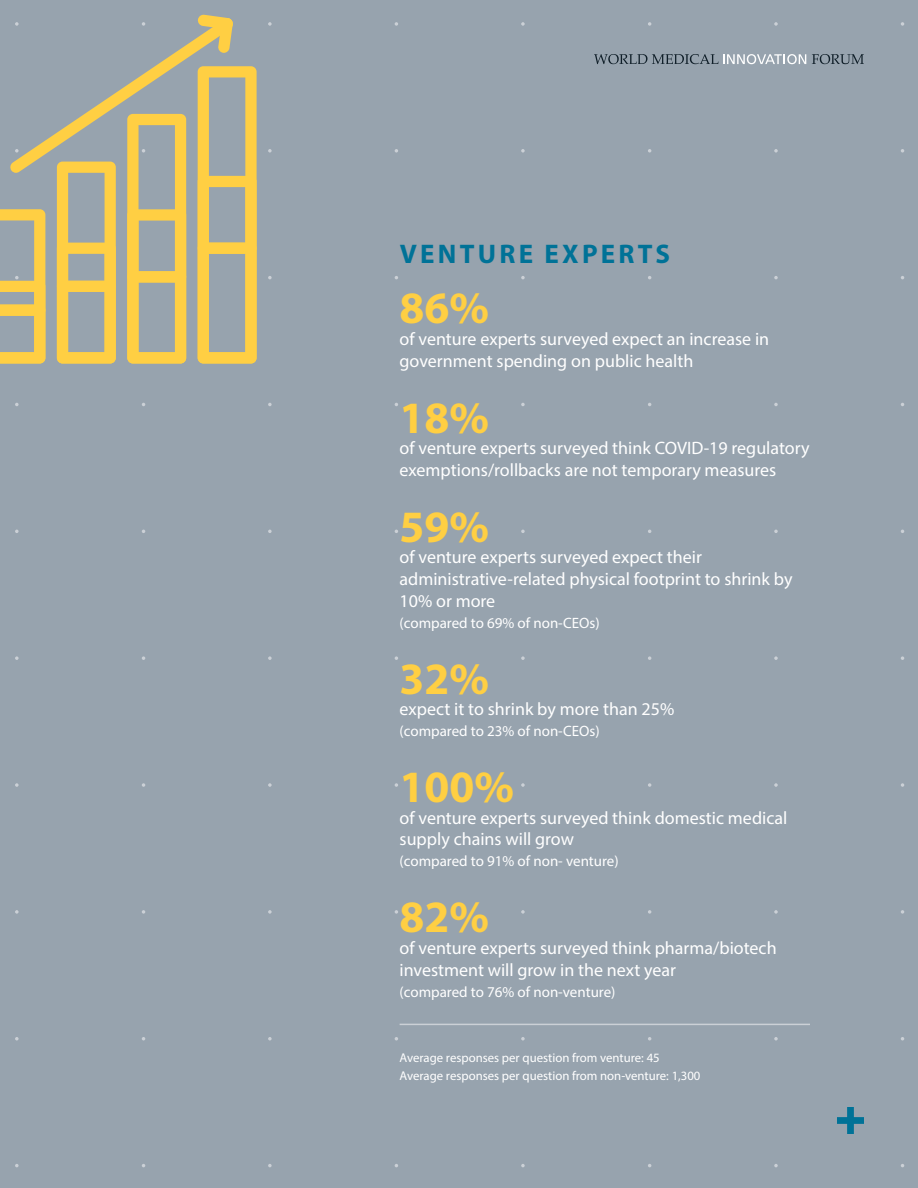
<style>
.page{position:relative;width:918px;height:1188px;background:#97a3ae}
.page>*{position:absolute;margin:0;border:0;box-sizing:border-box;transform-origin:0 0}
.t1{font:700 45px "Myriad Pro";color:#ffcf43}
.t2{font:700 27px "Myriad Pro";letter-spacing:.12em;color:#007297}
.t3{font:18px/21.6px "Myriad Pro";color:#fff}
.t4{font:15px "Myriad Pro";color:#fff}
.t5{font:12.75px/18.3px "Myriad Pro";color:#fff}
</style>
<div class="page">
<svg style="left:521px;top:783px;width:4px;height:4px"></svg>
<svg style="left:521px;top:910px;width:4px;height:4px"></svg>
<svg style="left:521px;top:22px;width:4px;height:4px"></svg>
<svg style="left:521px;top:1037px;width:4px;height:4px"></svg>
<svg style="left:521px;top:149px;width:4px;height:4px"></svg>
<svg style="left:521px;top:1164px;width:4px;height:3px"></svg>
<svg style="left:521px;top:276px;width:4px;height:3px"></svg>
<svg style="left:521px;top:403px;width:4px;height:3px"></svg>
<svg style="left:521px;top:656px;width:4px;height:4px"></svg>
<svg style="left:395px;top:783px;width:3px;height:4px"></svg>
<svg style="left:395px;top:910px;width:3px;height:4px"></svg>
<svg style="left:395px;top:22px;width:3px;height:4px"></svg>
<svg style="left:648px;top:783px;width:3px;height:4px"></svg>
<svg style="left:901px;top:783px;width:3px;height:4px"></svg>
<svg style="left:901px;top:910px;width:3px;height:4px"></svg>
<svg style="left:901px;top:22px;width:3px;height:4px"></svg>
<svg style="left:774px;top:656px;width:4px;height:4px"></svg>
<svg style="left:774px;top:783px;width:4px;height:4px"></svg>
<svg style="left:774px;top:910px;width:4px;height:4px"></svg>
<svg style="left:774px;top:22px;width:4px;height:4px"></svg>
<svg style="left:774px;top:1037px;width:4px;height:4px"></svg>
<svg style="left:774px;top:149px;width:4px;height:4px"></svg>
<svg style="left:774px;top:1164px;width:4px;height:3px"></svg>
<svg style="left:774px;top:276px;width:4px;height:3px"></svg>
<svg style="left:774px;top:403px;width:4px;height:3px"></svg>
<svg style="left:774px;top:530px;width:4px;height:3px"></svg>
<svg style="left:15px;top:783px;width:4px;height:4px"></svg>
<svg style="left:15px;top:910px;width:4px;height:4px"></svg>
<svg style="left:15px;top:1037px;width:4px;height:4px"></svg>
<svg style="left:15px;top:656px;width:4px;height:4px"></svg>
<svg style="left:142px;top:783px;width:3px;height:4px"></svg>
<svg style="left:142px;top:910px;width:3px;height:4px"></svg>
<svg style="left:268px;top:656px;width:4px;height:4px"></svg>
<svg style="left:268px;top:783px;width:4px;height:4px"></svg>
<svg style="left:268px;top:910px;width:4px;height:4px"></svg>
<svg style="left:268px;top:22px;width:4px;height:4px"></svg>
<svg style="left:268px;top:1037px;width:4px;height:4px"></svg>
<svg style="left:268px;top:149px;width:4px;height:4px"></svg>
<svg style="left:268px;top:403px;width:4px;height:3px"></svg>
<svg style="left:594px;top:54px;width:212px;height:10px"></svg>
<svg style="left:812px;top:54px;width:52px;height:10px"></svg>
<hr style="left:400px;top:1024px;width:410px;height:1px;background:#cbd0d6">
<svg style="left:837px;top:1107px;width:27px;height:27px"></svg>
<svg style="left:0;top:14px;width:257px;height:349px"></svg>
<h2 class="t2" style="left:400px;top:236px;width:272px">VENTURE EXPERTS</h2>
<h1 class="t1" style="left:400px;top:279px;width:91px">86%</h1>
<p class="t3" style="left:400px;top:328px;width:371px">of venture experts surveyed expect an increase in government spending on public health</p>
<h1 class="t1" style="left:400px;top:388px;width:91px">18%</h1>
<p class="t3" style="left:400px;top:437px;width:412px">of venture experts surveyed think COVID-19 regulatory exemptions/rollbacks are not temporary measures</p>
<h1 class="t1" style="left:400px;top:497px;width:91px">59%</h1>
<p class="t3" style="left:400px;top:546px;width:394px">of venture experts surveyed expect their administrative-related physical footprint to shrink by<br>10% or more</p>
<p class="t4" style="left:400px;top:613px;width:202px">(compared to 69% of non-CEOs)</p>
<h1 class="t1" style="left:400px;top:649px;width:91px">32%</h1>
<p class="t3" style="left:400px;top:698px;width:276px">expect it to shrink by more than 25%</p>
<p class="t4" style="left:400px;top:722px;width:202px">(compared to 23% of non-CEOs)</p>
<h1 class="t1" style="left:400px;top:758px;width:116px">100%</h1>
<p class="t3" style="left:400px;top:807px;width:389px">of venture experts surveyed think domestic medical supply chains will grow</p>
<p class="t4" style="left:400px;top:852px;width:221px">(compared to 91% of non- venture)</p>
<h1 class="t1" style="left:400px;top:888px;width:91px">82%</h1>
<p class="t3" style="left:400px;top:937px;width:379px">of venture experts surveyed think pharma/biotech investment will grow in the next year</p>
<p class="t4" style="left:400px;top:982px;width:217px">(compared to 76% of non-venture)</p>
<p class="t5" style="left:400px;top:1048px;width:302px">Average responses per question from venture: 45<br>Average responses per question from non-venture: 1,300</p>
</div>
